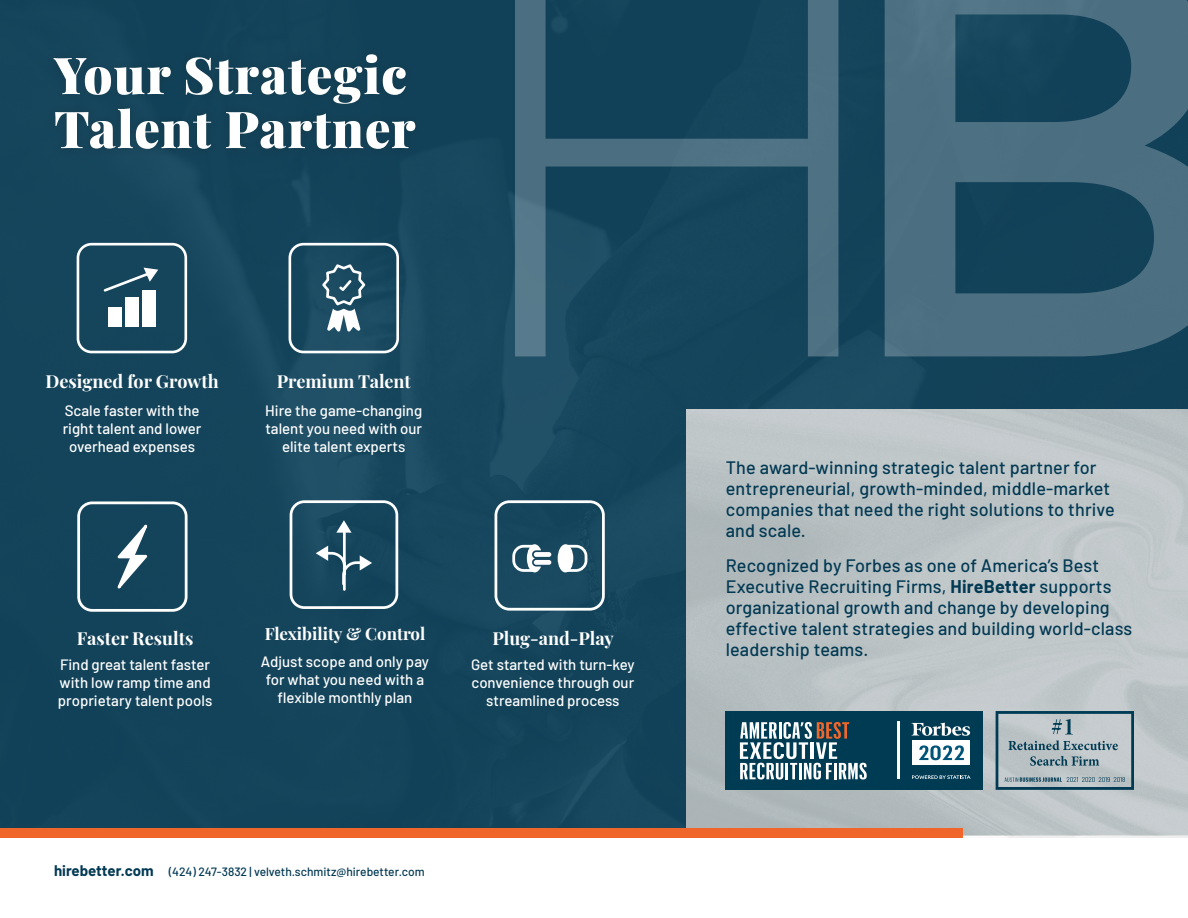
<style>
.page{position:relative;width:1188px;height:918px;background:#fff}
.page>*{position:absolute;margin:0;border:0;box-sizing:border-box;transform-origin:0 0}
.Heading{font:900 51px/54px "Playfair Display";letter-spacing:.02em;color:#fff}
.t1{font:500 18px/21px "Barlow";letter-spacing:.01em;color:#023953}
.icon_header{font:700 18px "Playfair Display";color:#fff}
.icon_header-2{font:700 16.95px "Playfair Display";color:#fff}
.icon_body{font:500 15px/18px "Barlow";color:#fff;text-align:center}
.t2{font:700 15px "Barlow";color:#023953}
.t3{font:500 12px "Barlow";color:#023953}
.s1{font-weight:700}
</style>
<div class="page">
<img style="left:0;top:0;width:1188px;height:837px">
<div style="left:46px;top:47px;width:377px;height:110px;background:#144156"></div>
<svg style="left:515px;top:0;width:323px;height:356px;background:#234f65"></svg>
<svg style="left:885px;top:0;width:303px;height:356px;background:#365e72"></svg>
<img style="left:686px;top:410px;width:502px;height:426px">
<div style="left:0;top:828px;width:962px;height:10px;background:#f0662a"></div>
<svg style="left:996px;top:711px;width:138px;height:79px;background:#9cadb3"></svg>
<div style="left:726px;top:711px;width:257px;height:79px;background:#003b54"></div>
<svg style="left:740px;top:722px;width:127px;height:58px"></svg>
<svg style="left:912px;top:775px;width:59px;height:4px"></svg>
<hr style="left:898px;top:722px;width:2px;height:57px;background:#fff">
<div style="left:912px;top:741px;width:58px;height:24px;background:#fff"></div>
<svg style="left:919px;top:745px;width:45px;height:15px"></svg>
<svg style="left:912px;top:723px;width:58px;height:13px"></svg>
<div style="left:77px;top:243px;width:110px;height:110px;border:3px solid #fff;border-radius:14px"></div>
<div style="left:108px;top:307px;width:13px;height:20px;background:#fff"></div>
<div style="left:125px;top:298px;width:13px;height:29px;background:#fff"></div>
<div style="left:143px;top:290px;width:13px;height:37px;background:#fff"></div>
<svg style="left:102px;top:268px;width:56px;height:26px"></svg>
<div style="left:289px;top:243px;width:110px;height:110px;border:3px solid #fff;border-radius:14px"></div>
<svg style="left:320px;top:262px;width:48px;height:70px"></svg>
<div style="left:77px;top:501px;width:111px;height:111px;border:3px solid #fff;border-radius:14px"></div>
<svg style="left:109px;top:511px;width:46px;height:91px;background:#396174"></svg>
<div style="left:290px;top:500px;width:108px;height:109px;border:3px solid #fff;border-radius:13px"></div>
<svg style="left:316px;top:520px;width:56px;height:72px;background:#355f72"></svg>
<div style="left:495px;top:500px;width:110px;height:111px;border:3px solid #fff;border-radius:14px"></div>
<div style="left:534px;top:552px;width:17px;height:5px;background:#fff;border-radius:2px"></div>
<svg style="left:511px;top:543px;width:30px;height:30px"></svg>
<div style="left:534px;top:560px;width:17px;height:5px;background:#fff;border-radius:2px"></div>
<div style="left:558px;top:544px;width:15px;height:28px;background:#fff;border-radius:50%"></div>
<svg style="left:561px;top:543px;width:28px;height:30px"></svg>
<p class="Heading" style="left:54px;top:44px;width:363px">Your Strategic<br>Talent Partner</p>
<p class="icon_header" style="left:46px;top:367px;width:175px">Designed for Growth</p>
<p class="icon_body" style="left:63px;top:400px;width:140px">Scale faster with the right talent and lower overhead expenses</p>
<p class="icon_header" style="left:277px;top:367px;width:136px">Premium Talent</p>
<p class="icon_body" style="left:265px;top:400px;width:158px">Hire the game-changing talent you need with our elite talent experts</p>
<p class="icon_header" style="left:77px;top:624px;width:118px">Faster Results</p>
<p class="icon_body" style="left:60px;top:655px;width:152px">Find great talent faster</p>
<p class="icon_body" style="left:58px;top:673px;width:156px;text-align:left">with low ramp time and proprietary talent pools</p>
<p class="icon_header-2" style="left:265px;top:621px;width:162px">Flexibility &amp; Control</p>
<p class="icon_body" style="left:261px;top:651px;width:170px">Adjust scope and only pay for what you need with a flexible monthly plan</p>
<p class="icon_header" style="left:492px;top:624px;width:123px">Plug-and-Play</p>
<p class="icon_body" style="left:471px;top:655px;width:165px">Get started with turn-key convenience through our streamlined process</p>
<p class="t2" style="left:54px;top:859px;width:101px">hirebetter.com</p>
<p class="t3" style="left:169px;top:863px;width:257px">(424) 247-3832 | velveth.schmitz@hirebetter.com</p>
<p class="t1" style="left:726px;top:456px;width:391px">The award-winning strategic talent partner for entrepreneurial, growth-minded, middle-market companies that need the right solutions to thrive and scale.</p>
<p class="t1" style="left:726px;top:553px;width:408px">Recognized by Forbes as one of America’s Best Executive Recruiting Firms, <span class="s1">HireBetter</span> supports organizational growth and change by developing effective talent strategies and building world-class leadership teams.</p>
</div>
